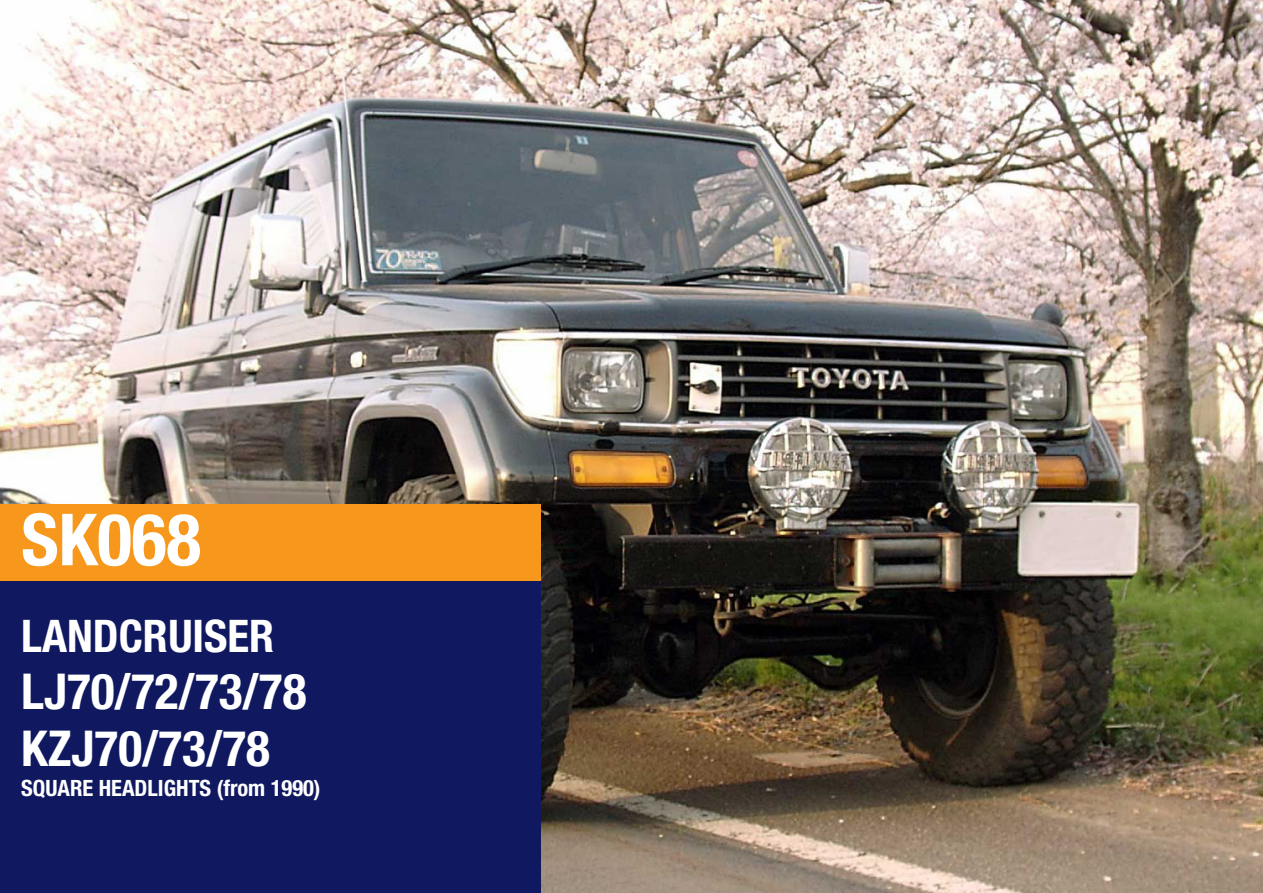
<style>
.page{position:relative;width:1263px;height:893px;background:#fff}
.page>*{position:absolute;margin:0;border:0;box-sizing:border-box;transform-origin:0 0}
.t1{font:700 condensed 72px "Helvetica Neue";color:#fff}
.t2{font:700 condensed 49.5px "Helvetica Neue";color:#fff}
.t3{font:700 condensed 45px "Helvetica Neue";color:#fff}
.t4{font:700 condensed 22.5px "Helvetica Neue";color:#fff}
</style>
<div class="page">
<img style="left:0;top:0;width:1263px;height:893px">
<div style="left:0;top:581px;width:540px;height:312px;background:#10195f"></div>
<div style="left:0;top:505px;width:540px;height:76px;background:#f7981d"></div>
<p class="t1" style="left:21px;top:496px;width:181px">SK068</p>
<p class="t3" style="left:21px;top:608px;width:254px">LANDCRUISER</p>
<p class="t2" style="left:21px;top:661px;width:287px">LJ70/72/73/78</p>
<p class="t2" style="left:21px;top:718px;width:250px">KZJ70/73/78</p>
<p class="t4" style="left:21px;top:774px;width:301px">SQUARE HEADLIGHTS (from 1990)</p>
</div>
